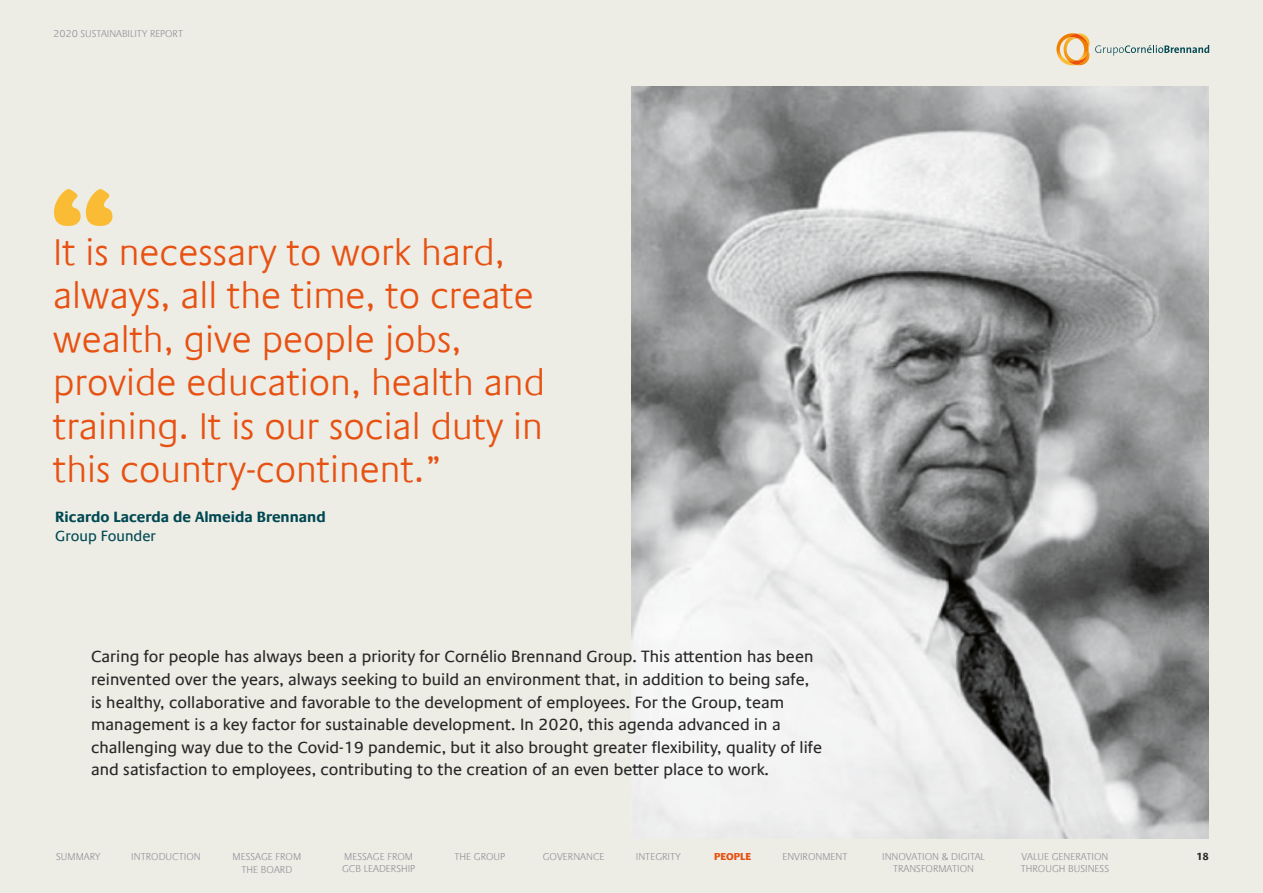
<style>
.page{position:relative;width:1263px;height:893px;background:#edece5}
.page>*{position:absolute;margin:0;border:0;box-sizing:border-box;transform-origin:0 0}
.t1{font:300 37.5px/43.5px "Praxis Com";color:#e75112}
.t2{font:16.5px/22.5px "Praxis Com";color:#282827}
.t3{font:700 15px "Praxis Com";color:#004953}
.t4{font:15px "Praxis Com";color:#004953}
.t5{font:700 10.5px "Praxis Com";color:#282827}
.t6{font:300 10.2px/12.1px "Praxis Com";color:#93949b}
.t7{font:800 10.2px "Praxis Com";color:#e75112}
.t8{font:300 10.05px "Praxis Com";color:#93949b}
</style>
<div class="page">
<img style="left:631px;top:86px;width:578px;height:753px">
<svg style="left:1095px;top:45px;width:114px;height:11px"></svg>
<svg style="left:1056px;top:33px;width:33px;height:32px"></svg>
<svg style="left:54px;top:189px;width:58px;height:37px"></svg>
<p class="t8" style="left:53px;top:28px;width:131px">2020 SUSTAINABILITY REPORT</p>
<h1 class="t1" style="left:53px;top:231px;width:493px">It is necessary to work hard, always, all the time, to create wealth, give people jobs, provide education, health and training. It is our social duty in this country-continent.”</h1>
<p class="t3" style="left:55px;top:508px;width:272px">Ricardo Lacerda de Almeida Brennand</p>
<p class="t4" style="left:55px;top:527px;width:102px">Group Founder</p>
<p class="t2" style="left:91px;top:646px;width:732px">Caring for people has always been a priority for Cornélio Brennand Group. This attention has been reinvented over the years, always seeking to build an environment that, in addition to being safe, is healthy, collaborative and favorable to the development of employees. For the Group, team management is a key factor for sustainable development. In 2020, this agenda advanced in a challenging way due to the Covid-19 pandemic, but it also brought greater flexibility, quality of life and satisfaction to employees, contributing to the creation of an even better place to work.</p>
<p class="t6" style="left:56px;top:851px;width:46px">SUMMARY</p>
<p class="t6" style="left:233px;top:851px;width:70px">MESSAGE FROM</p>
<p class="t6" style="left:454px;top:851px;width:52px">THE GROUP</p>
<p class="t6" style="left:241px;top:863px;width:52px">THE BOARD</p>
<p class="t6" style="left:131px;top:851px;width:71px">INTRODUCTION</p>
<p class="t6" style="left:543px;top:851px;width:63px">GOVERNANCE</p>
<p class="t6" style="left:636px;top:851px;width:46px">INTEGRITY</p>
<p class="t6" style="left:342px;top:851px;width:75px">MESSAGE FROM<br>GCB LEADERSHIP</p>
<p class="t7" style="left:714px;top:851px;width:39px">PEOPLE</p>
<p class="t6" style="left:782px;top:851px;width:67px">ENVIRONMENT</p>
<p class="t6" style="left:882px;top:851px;width:104px;text-align:center">INNOVATION &amp; DIGITAL<br>TRANSFORMATION</p>
<p class="t6" style="left:1021px;top:851px;width:90px">VALUE GENERATION<br>THROUGH BUSINESS</p>
<p class="t5" style="left:1196px;top:850px;width:14px">18</p>
</div>
